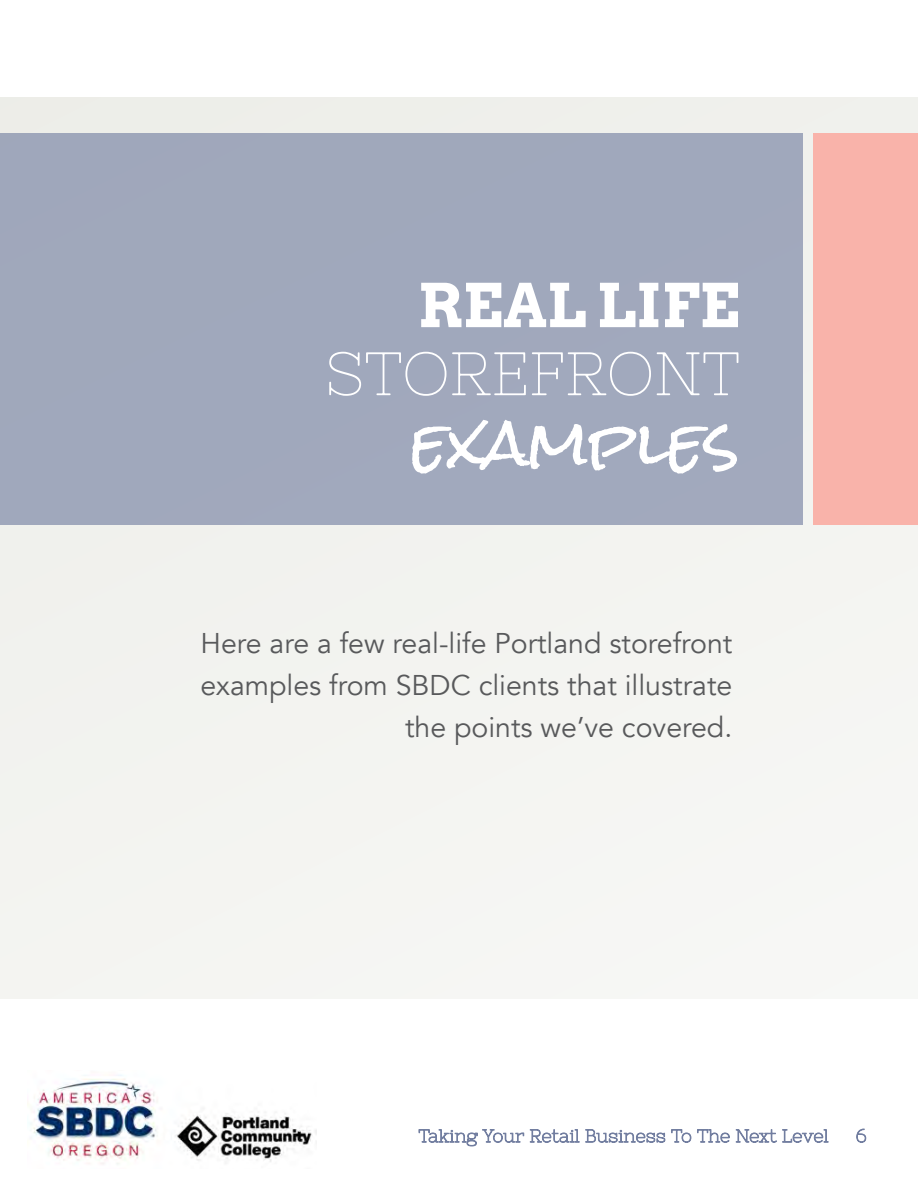
<style>
.page{position:relative;width:918px;height:1188px;background:#fff}
.page>*{position:absolute;margin:0;border:0;box-sizing:border-box;transform-origin:0 0}
.t1{font:61.2px "Nixie One";color:#fff}
.t2{font:61.2px "Rock Salt";color:#fff}
.t3{font:700 60px "Arvo";color:#fff}
.t4{font:28.5px/42px "Avenir";color:#58595b;text-align:right}
</style>
<div class="page">
<div style="left:0;top:97px;width:918px;height:902px;background:#f4f4f1"></div>
<div style="left:0;top:134px;width:802px;height:391px;background:#a0a8bc"></div>
<div style="left:813px;top:134px;width:105px;height:391px;background:#f9b3aa"></div>
<img style="left:27px;top:1075px;width:289px;height:89px">
<svg style="left:419px;top:1129px;width:105px;height:17px"></svg>
<svg style="left:530px;top:1129px;width:135px;height:14px"></svg>
<svg style="left:671px;top:1129px;width:20px;height:14px"></svg>
<svg style="left:697px;top:1129px;width:33px;height:14px"></svg>
<svg style="left:736px;top:1129px;width:92px;height:14px"></svg>
<svg style="left:856px;top:1129px;width:10px;height:14px"></svg>
<h2 class="t3" style="left:418px;top:268px;width:323px">REAL LIFE</h2>
<h1 class="t1" style="left:325px;top:339px;width:416px">STOREFRONT</h1>
<h1 class="t2" style="left:413px;top:410px;width:328px">EXAMPLES</h1>
<p class="t4" style="left:200px;top:623px;width:533px">Here are a few real-life Portland storefront examples from SBDC clients that illustrate the points we’ve covered.</p>
</div>
